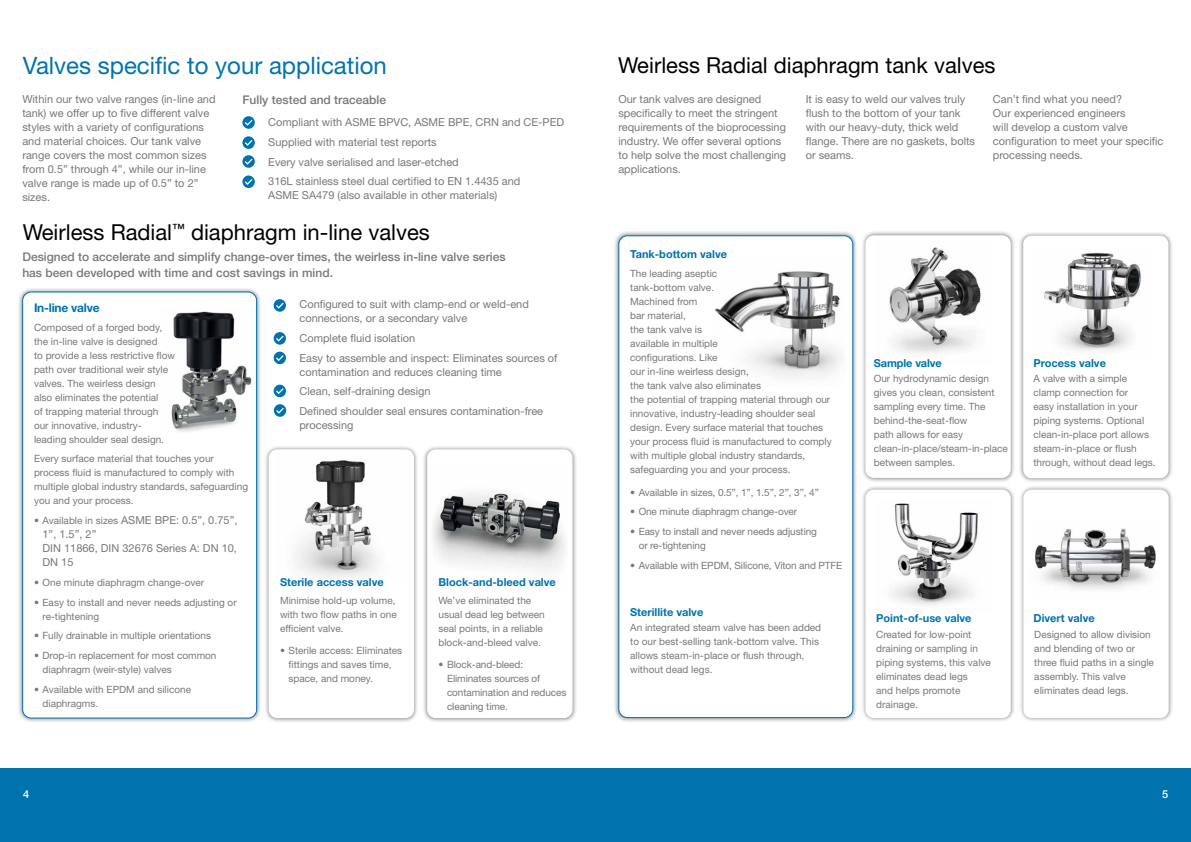
<style>
.page{position:relative;width:1191px;height:842px;background:#fff}
.page>*{position:absolute;margin:0;border:0;box-sizing:border-box;transform-origin:0 0}
.t1{font:24px "Helvetica Neue LT Std";color:#0073ae}
.t2{font:22px "Helvetica Neue LT Std";color:#000}
.t3{font:500 12px/16px "Helvetica Neue LT Std";color:#77787b}
.t4{font:700 12px "Helvetica Neue LT Std";letter-spacing:-.02em;color:#0073ae}
.t5{font:11px/14px "Helvetica Neue LT Std";color:#77787b}
.t6{font:700 11px "Helvetica Neue LT Std";color:#0073ae}
.t7{font:500 11px "Helvetica Neue LT Std";color:#fff}
.t8{font:10px/14px "Helvetica Neue LT Std";color:#77787b}
.s1{font-size:10px}
</style>
<div class="page">
<div style="left:0;top:768px;width:1191px;height:74px;background:#0073ae"></div>
<div style="left:860px;top:485px;width:155px;height:238px;background:#000;opacity:.5"></div>
<div style="left:865px;top:490px;width:145px;height:228px;background:#fff;border-radius:9px"></div>
<img style="left:891px;top:503px;width:87px;height:102px">
<div style="left:422px;top:445px;width:155px;height:278px;background:#000;opacity:.5"></div>
<div style="left:427px;top:449px;width:145px;height:269px;background:#fff;border-radius:9px"></div>
<div style="left:1018px;top:485px;width:155px;height:238px;background:#000;opacity:.5"></div>
<div style="left:1023px;top:490px;width:145px;height:228px;background:#fff;border-radius:9px"></div>
<div style="left:1018px;top:231px;width:155px;height:252px;background:#000;opacity:.5"></div>
<div style="left:1023px;top:236px;width:145px;height:242px;background:#fff;border-radius:9px"></div>
<div style="left:860px;top:230px;width:155px;height:252px;background:#000;opacity:.5"></div>
<div style="left:865px;top:235px;width:145px;height:243px;background:#fff;border-radius:9px"></div>
<img style="left:433px;top:492px;width:132px;height:78px">
<img style="left:889px;top:247px;width:92px;height:106px">
<img style="left:1035px;top:528px;width:121px;height:62px">
<div style="left:18px;top:287px;width:244px;height:436px;background:#000;opacity:.5"></div>
<div style="left:23px;top:292px;width:234px;height:426px;background:#fff;border-radius:9px"></div>
<div style="left:22px;top:291px;width:235px;height:427px;border:1px solid #0073ae;border-radius:9px"></div>
<div style="left:613px;top:230px;width:245px;height:493px;background:#000;opacity:.5"></div>
<div style="left:619px;top:236px;width:233px;height:481px;background:#fff;border-radius:9px"></div>
<div style="left:618px;top:235px;width:235px;height:483px;border:1px solid #0073ae;border-radius:9px"></div>
<div style="left:264px;top:445px;width:155px;height:278px;background:#000;opacity:.5"></div>
<div style="left:269px;top:449px;width:145px;height:269px;background:#fff;border-radius:9px"></div>
<img style="left:295px;top:460px;width:83px;height:118px">
<svg style="left:242px;top:116px;width:13px;height:13px"></svg>
<svg style="left:274px;top:299px;width:12px;height:13px"></svg>
<svg style="left:242px;top:155px;width:13px;height:13px"></svg>
<svg style="left:274px;top:352px;width:12px;height:12px"></svg>
<svg style="left:242px;top:136px;width:13px;height:13px"></svg>
<svg style="left:274px;top:332px;width:12px;height:13px"></svg>
<svg style="left:242px;top:175px;width:13px;height:13px"></svg>
<svg style="left:274px;top:385px;width:12px;height:12px"></svg>
<svg style="left:274px;top:404px;width:12px;height:13px"></svg>
<img style="left:171px;top:311px;width:81px;height:121px">
<img style="left:1044px;top:252px;width:97px;height:99px">
<img style="left:715px;top:271px;width:126px;height:106px">
<h1 class="t1" style="left:23px;top:51px;width:366px">Valves specific to your application</h1>
<p class="t5" style="left:22px;top:92px;width:195px">Within our two valve ranges (in‑line and tank) we offer up to five different valve styles with a variety of configurations and material choices. Our tank valve range covers the most common sizes from 0.5” through 4”, while our in‑line valve range is made up of 0.5” to 2” sizes.</p>
<p class="t3" style="left:242px;top:91px;width:145px">Fully tested and traceable</p>
<p class="t5" style="left:268px;top:112px;width:297px;line-height:19.7px">Compliant with ASME BPVC, ASME BPE, CRN and CE‑PED Supplied with material test reports<br>Every valve serialised and laser‑etched<br>316L stainless steel dual certified to EN 1.4435 and</p>
<p class="t5" style="left:268px;top:188px;width:230px">ASME SA479 (also available in other materials)</p>
<h2 class="t2" style="left:23px;top:219px;width:409px">Weirless Radial<sup>™</sup> diaphragm in-line valves</h2>
<p class="t3" style="left:22px;top:248px;width:485px">Designed to accelerate and simplify change-over times, the weirless in-line valve series has been developed with time and cost savings in mind.</p>
<p class="t4" style="left:34px;top:301px;width:67px">In‑line valve</p>
<p class="t8" style="left:34px;top:320px;width:142px">Composed of a forged body, the in-line valve is designed<br>to provide a less restrictive flow path over traditional weir style valves. The weirless design also eliminates the potential<br>of trapping material through our innovative, industry&shy;leading shoulder seal design.</p>
<p class="t8" style="left:34px;top:452px;width:216px">Every surface material that touches your process fluid is manufactured to comply with multiple global industry standards, safeguarding you and your process.</p>
<p class="t5" style="left:43px;top:513px;width:196px;text-indent:-9px"><span class="s1">• Available in sizes</span> ASME BPE: 0.5”, 0.75”,<br>1”, 1.5”, 2”<br>DIN 11866, DIN 32676 Series A: DN 10,<br>DN 15</p>
<p class="t8" style="left:34px;top:575px;width:172px">• One minute diaphragm change-over</p>
<p class="t8" style="left:43px;top:595px;width:196px;text-indent:-8px">• Easy to install and never needs adjusting or re‑tightening</p>
<p class="t8" style="left:34px;top:628px;width:179px">• Fully drainable in multiple orientations</p>
<p class="t8" style="left:43px;top:648px;width:175px;text-indent:-8px">• Drop‑in replacement for most common diaphragm (weir‑style) valves</p>
<p class="t8" style="left:43px;top:682px;width:150px;text-indent:-8px">• Available with EPDM and silicone diaphragms.</p>
<p class="t5" style="left:299px;top:297px;width:231px">Configured to suit with clamp‑end or weld‑end connections, or a secondary valve</p>
<p class="t5" style="left:299px;top:328px;width:259px;line-height:19.7px">Complete fluid isolation<br>Easy to assemble and inspect: Eliminates sources of</p>
<p class="t5" style="left:299px;top:362px;width:245px;line-height:19.7px">contamination and reduces cleaning time<br>Clean, self‑draining design<br>Defined shoulder seal ensures contamination-free</p>
<p class="t5" style="left:299px;top:418px;width:55px">processing</p>
<p class="t6" style="left:280px;top:575px;width:105px">Sterile access valve</p>
<p class="t8" style="left:280px;top:593px;width:118px">Minimise hold‑up volume, with two flow paths in one efficient valve.</p>
<p class="t8" style="left:288px;top:643px;width:115px;text-indent:-8px">• Sterile access: Eliminates fittings and saves time, space, and money.</p>
<p class="t6" style="left:438px;top:575px;width:119px">Block‑and‑bleed valve</p>
<p class="t8" style="left:438px;top:593px;width:108px">We’ve eliminated the usual dead leg between seal points, in a reliable block‑and‑bleed valve.</p>
<p class="t8" style="left:447px;top:657px;width:121px;text-indent:-8px">• Block‑and‑bleed:<br>Eliminates sources of contamination and reduces cleaning time.</p>
<h2 class="t2" style="left:618px;top:52px;width:379px">Weirless Radial diaphragm tank valves</h2>
<p class="t5" style="left:618px;top:92px;width:169px">Our tank valves are designed specifically to meet the stringent requirements of the bioprocessing industry. We offer several options to help solve the most challenging applications.</p>
<p class="t5" style="left:805px;top:92px;width:171px">It is easy to weld our valves truly flush to the bottom of your tank with our heavy‑duty, thick weld flange. There are no gaskets, bolts or seams.</p>
<p class="t5" style="left:993px;top:92px;width:172px">Can’t find what you need?<br>Our experienced engineers<br>will develop a custom valve configuration to meet your specific processing needs.</p>
<p class="t6" style="left:630px;top:247px;width:98px">Tank‑bottom valve</p>
<p class="t8" style="left:630px;top:266px;width:203px">The leading aseptic<br>tank-bottom valve.<br>Machined from<br>bar material,<br>the tank valve is<br>available in multiple<br>configurations. Like<br>our in-line weirless design,<br>the tank valve also eliminates<br>the potential of trapping material through our innovative, industry-leading shoulder seal design. Every surface material that touches your process fluid is manufactured to comply with multiple global industry standards, safeguarding you and your process.</p>
<p class="t8" style="left:630px;top:485px;width:190px">• Available in sizes, 0.5”, 1”, 1.5”, 2”, 3”, 4”</p>
<p class="t8" style="left:630px;top:505px;width:168px">• One minute diaphragm change-over</p>
<p class="t8" style="left:638px;top:524px;width:180px;text-indent:-8px">• Easy to install and never needs adjusting or re-tightening</p>
<p class="t8" style="left:630px;top:558px;width:214px">• Available with EPDM, Silicone, Viton and PTFE</p>
<p class="t6" style="left:630px;top:605px;width:75px">Sterillite valve</p>
<p class="t8" style="left:630px;top:620px;width:192px">An integrated steam valve has been added to our best‑selling tank‑bottom valve. This allows steam‑in‑place or flush through, without dead legs.</p>
<p class="t6" style="left:873px;top:356px;width:70px">Sample valve</p>
<p class="t6" style="left:1033px;top:356px;width:74px">Process valve</p>
<p class="t8" style="left:873px;top:371px;width:136px">Our hydrodynamic design gives you clean, consistent sampling every time. The behind‑the‑seat‑flow<br>path allows for easy clean‑in‑place/steam‑in‑place between samples.</p>
<p class="t8" style="left:1033px;top:371px;width:124px">A valve with a simple clamp connection for<br>easy installation in your piping systems. Optional clean‑in‑place port allows steam‑in‑place or flush through, without dead legs.</p>
<p class="t6" style="left:876px;top:611px;width:97px">Point‑of‑use valve</p>
<p class="t6" style="left:1033px;top:611px;width:63px">Divert valve</p>
<p class="t8" style="left:876px;top:627px;width:116px">Created for low‑point draining or sampling in piping systems, this valve eliminates dead legs<br>and helps promote drainage.</p>
<p class="t8" style="left:1034px;top:627px;width:121px">Designed to allow division and blending of two or three fluid paths in a single assembly. This valve eliminates dead legs.</p>
<p class="t7" style="left:23px;top:787px;width:8px">4</p>
<p class="t7" style="left:1162px;top:787px;width:8px">5</p>
</div>
